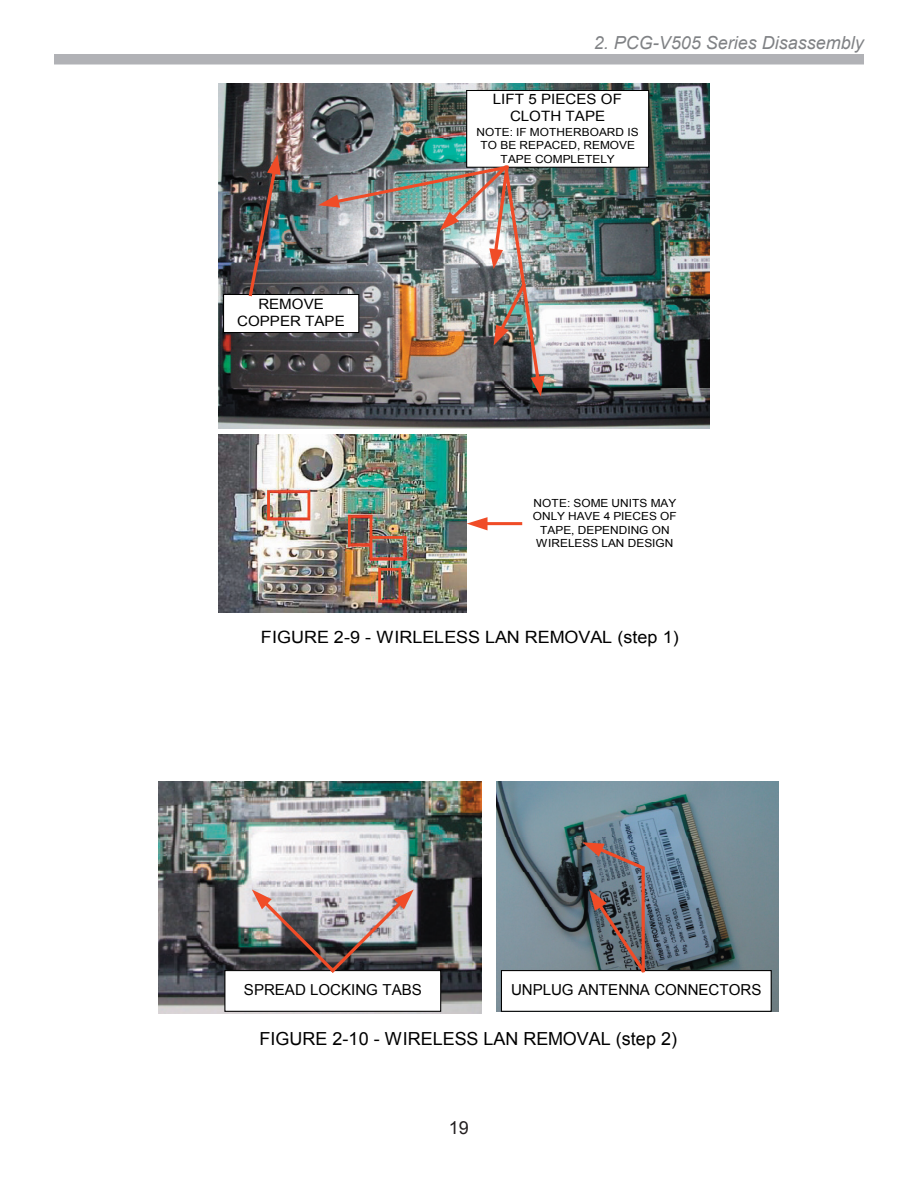
<style>
.page{position:relative;width:918px;height:1188px;background:#fff}
.page>*{position:absolute;margin:0;border:0;box-sizing:border-box;transform-origin:0 0}
.t1{font:18px "Arial";color:#000}
.t2{font:italic 18px "Arial";color:#808285}
.t3{font:18px "Arial";color:#231f20}
.t4{font:16.95px "Arial";color:#000;scale:1.06 1}
.t5{font:15.15px "Arial";color:#000}
.t6{font:14.25px/17px "Arial";color:#000;text-align:center;scale:1.06 1}
.t7{font:11.25px/13.6px "Arial";color:#000;text-align:center;scale:1.06 1}
</style>
<div class="page">
<div style="left:54px;top:54px;width:810px;height:10px;background:#b1b2b6"></div>
<img style="left:219px;top:83px;width:490px;height:346px">
<div style="left:467px;top:91px;width:182px;height:76px;background:#fff"></div>
<div style="left:466px;top:90px;width:183px;height:78px;border:1px solid #000"></div>
<img style="left:219px;top:434px;width:248px;height:179px">
<hr style="left:486px;top:522px;width:35px;height:3px;background:#f04c27">
<svg style="left:467px;top:517px;width:21px;height:13px"></svg>
<div style="left:224px;top:295px;width:135px;height:38px;background:#fff"></div>
<div style="left:223px;top:294px;width:136px;height:39px;border:1px solid #000"></div>
<img style="left:247px;top:154px;width:34px;height:143px">
<img style="left:318px;top:163px;width:227px;height:233px">
<img style="left:159px;top:781px;width:322px;height:232px">
<div style="left:225px;top:971px;width:216px;height:40px;background:#fff"></div>
<div style="left:224px;top:970px;width:217px;height:42px;border:1px solid #000"></div>
<img style="left:252px;top:889px;width:162px;height:84px">
<img style="left:496px;top:781px;width:282px;height:230px">
<div style="left:501px;top:971px;width:270px;height:40px;background:#fff"></div>
<div style="left:501px;top:970px;width:271px;height:42px;border:1px solid #000"></div>
<svg style="left:582px;top:842px;width:66px;height:131px;background:#6d696e"></svg>
<h1 class="t2" style="left:594px;top:30px;width:272px">2. PCG-V505 Series Disassembly</h1>
<p class="t6" style="left:237px;top:296px;width:103px">REMOVE<br>COPPER TAPE</p>
<p class="t6" style="left:493px;top:91px;width:123px">LIFT 5 PIECES OF<br>CLOTH TAPE</p>
<p class="t7" style="left:476px;top:125px;width:155px">NOTE: IF MOTHERBOARD IS<br>TO BE REPACED, REMOVE<br>TAPE COMPLETELY</p>
<p class="t7" style="left:533px;top:496px;width:137px">NOTE: SOME UNITS MAY<br>ONLY HAVE 4 PIECES OF<br>TAPE, DEPENDING ON<br>WIRELESS LAN DESIGN</p>
<h2 class="t4" style="left:261px;top:626px;width:396px">FIGURE 2-9 - WIRLELESS LAN REMOVAL (step 1)</h2>
<h3 class="t5" style="left:244px;top:980px;width:180px">SPREAD LOCKING TABS</h3>
<h3 class="t5" style="left:511px;top:980px;width:252px">UNPLUG ANTENNA CONNECTORS</h3>
<h1 class="t1" style="left:259px;top:1027px;width:419px">FIGURE 2-10 - WIRELESS LAN REMOVAL (step 2)</h1>
<h1 class="t3" style="left:449px;top:1115px;width:22px">19</h1>
</div>
